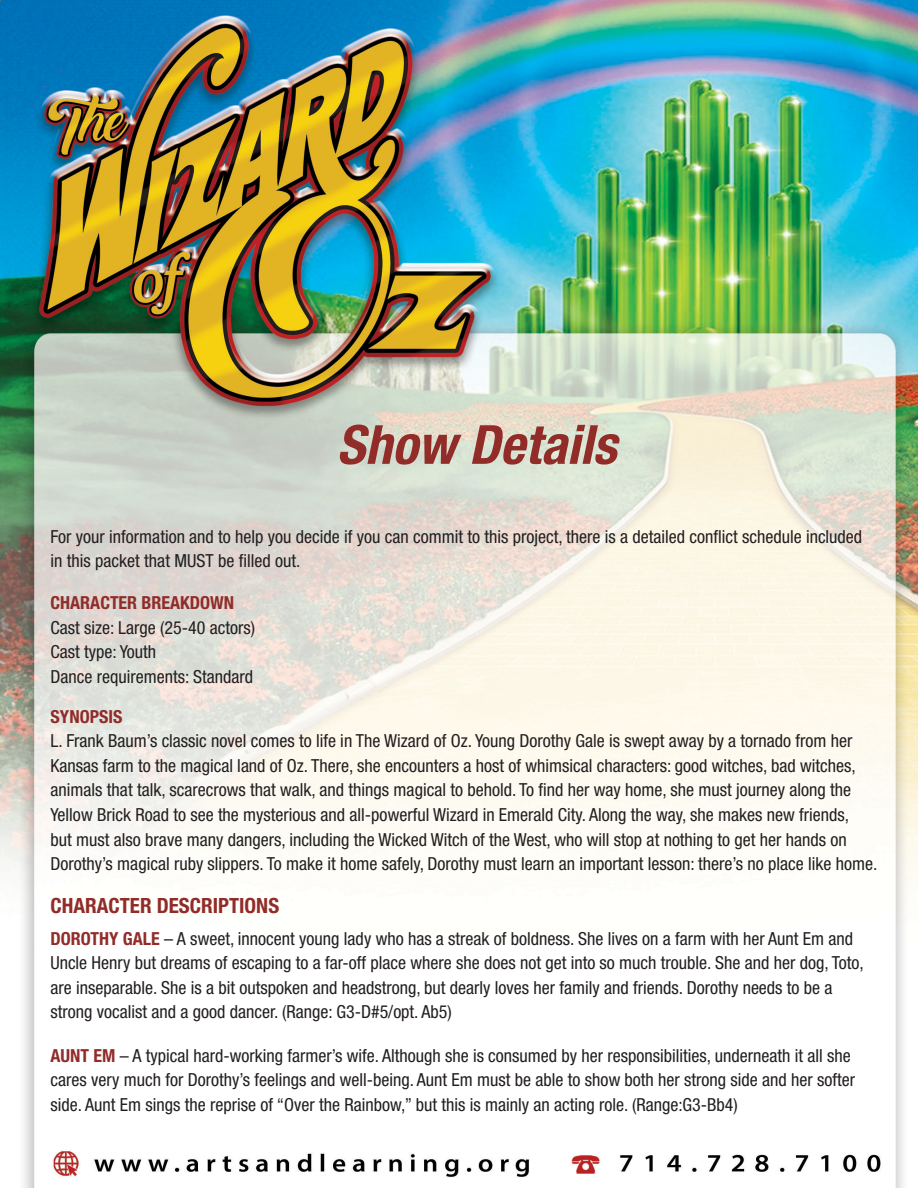
<style>
.page{position:relative;width:918px;height:1188px;background:#fff}
.page>*{position:absolute;margin:0;border:0;box-sizing:border-box;transform-origin:0 0}
.t1{font:italic 700 condensed 54px "Helvetica Neue LT Com";color:#912c29}
.t2{font:700 condensed 21px "Helvetica Neue LT Std";color:#912c29}
.t3{font:condensed 18px/24.6px "Helvetica Neue LT Std";color:#231f20}
.t4{font:700 condensed 18px "Helvetica Neue LT Std";color:#912c29}
.s1{font-weight:700;color:#912c29}
</style>
<div class="page">
<img style="left:0;top:0;width:918px;height:1188px">
<p class="t1" style="left:337px;top:412px;width:281px">Show Details</p>
<p class="t3" style="left:51px;top:525px;width:813px;line-height:23.2px">For your information and to help you decide if you can commit to this project, there is a detailed conflict schedule included in this packet that MUST be filled out.</p>
<p class="t4" style="left:51px;top:592px;width:185px">CHARACTER BREAKDOWN</p>
<p class="t3" style="left:51px;top:615px;width:206px">Cast size: Large (25-40 actors)</p>
<p class="t3" style="left:51px;top:640px;width:107px">Cast type: Youth</p>
<p class="t3" style="left:51px;top:664px;width:204px">Dance requirements: Standard</p>
<p class="t4" style="left:51px;top:705px;width:73px">SYNOPSIS</p>
<p class="t3" style="left:51px;top:728px;width:828px">L. Frank Baum’s classic novel comes to life in The Wizard of Oz. Young Dorothy Gale is swept away by a tornado from her Kansas farm to the magical land of Oz. There, she encounters a host of whimsical characters: good witches, bad witches, animals that talk, scarecrows that walk, and things magical to behold. To find her way home, she must journey along the Yellow Brick Road to see the mysterious and all-powerful Wizard in Emerald City. Along the way, she makes new friends,<br>but must also brave many dangers, including the Wicked Witch of the West, who will stop at nothing to get her hands on Dorothy’s magical ruby slippers. To make it home safely, Dorothy must learn an important lesson: there’s no place like home.</p>
<p class="t2" style="left:51px;top:893px;width:230px">CHARACTER DESCRIPTIONS</p>
<p class="t3" style="left:51px;top:926px;width:815px"><span class="s1">DOROTHY GALE</span> – A sweet, innocent young lady who has a streak of boldness. She lives on a farm with her Aunt Em and Uncle Henry but dreams of escaping to a far-off place where she does not get into so much trouble. She and her dog, Toto, are inseparable. She is a bit outspoken and headstrong, but dearly loves her family and friends. Dorothy needs to be a strong vocalist and a good dancer. (Range: G3-D#5/opt. Ab5)</p>
<p class="t3" style="left:51px;top:1043px;width:806px"><span class="s1">AUNT EM</span> – A typical hard-working farmer’s wife. Although she is consumed by her responsibilities, underneath it all she cares very much for Dorothy’s feelings and well-being. Aunt Em must be able to show both her strong side and her softer side. Aunt Em sings the reprise of “Over the Rainbow,” but this is mainly an acting role. (Range:G3-Bb4)</p>
</div>
